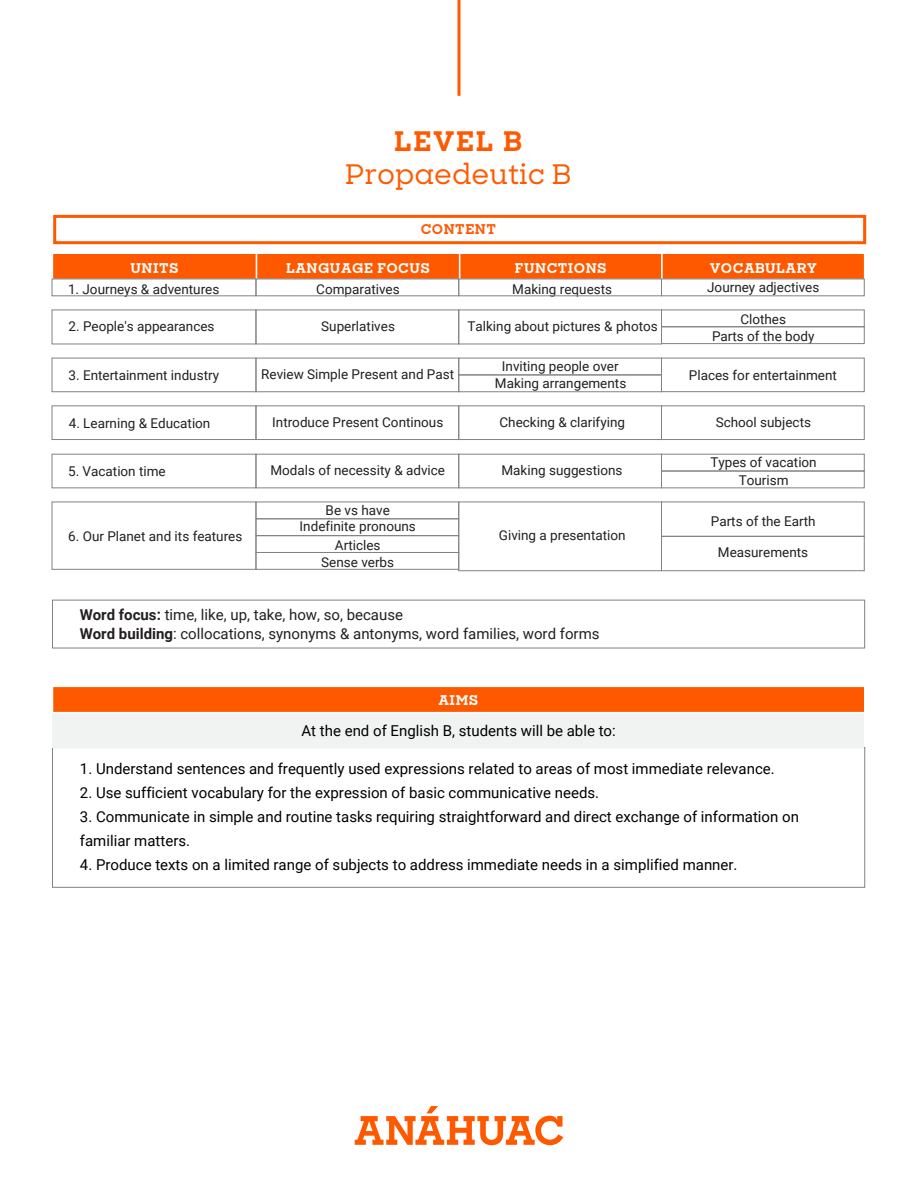
<style>
.page{position:relative;width:918px;height:1188px;background:#fff}
.page>*{position:absolute;margin:0;border:0;box-sizing:border-box;transform-origin:0 0}
.t1{font:500 27px "Sharp Slab";color:#ff5900}
.t2{font:700 27px "Sharp Slab";letter-spacing:.06em;color:#ff5900}
.t3{font:15px/24px "Roboto";color:#000}
.t4{font:15px/19.5px "Roboto";color:#231f20}
.t5{font:13.5px/18px "Roboto";color:#231f20;text-align:center}
.t6{font:700 13.5px "Sharp Slab";letter-spacing:.04em;color:#fff}
.t7{font:700 13.5px "Sharp Slab";letter-spacing:.04em;color:#ff5900}
.s1{font-weight:700}
</style>
<div class="page">
<svg style="left:355px;top:1106px;width:208px;height:39px"></svg>
<hr style="left:458px;top:0;width:2px;height:96px;background:#ff5900">
<div style="left:52px;top:600px;width:813px;height:48px;border:1px solid #808285"></div>
<div style="left:52px;top:747px;width:813px;height:141px;border:1px solid #808285"></div>
<div style="left:256px;top:252px;width:204px;height:28px;background:#ff5900;border:2px solid #fff"></div>
<div style="left:52px;top:252px;width:205px;height:28px;background:#ff5900;border:2px solid #fff"></div>
<div style="left:459px;top:252px;width:204px;height:28px;background:#ff5900;border:2px solid #fff"></div>
<div style="left:53px;top:215px;width:813px;height:29px;border:3px solid #ff5900"></div>
<div style="left:661px;top:252px;width:204px;height:28px;background:#ff5900;border:2px solid #fff"></div>
<div style="left:53px;top:711px;width:811px;height:37px;background:#f1f2f2"></div>
<div style="left:52px;top:686px;width:813px;height:27px;background:#ff5900;border:2px solid #fff"></div>
<div style="left:256px;top:279px;width:203px;height:17px;border:1px solid #808285"></div>
<div style="left:52px;top:279px;width:204px;height:17px;border:1px solid #808285"></div>
<div style="left:459px;top:279px;width:203px;height:17px;border:1px solid #808285"></div>
<div style="left:661px;top:279px;width:203px;height:17px;border:1px solid #808285"></div>
<div style="left:256px;top:310px;width:203px;height:34px;border:1px solid #808285"></div>
<div style="left:52px;top:310px;width:204px;height:34px;border:1px solid #808285"></div>
<div style="left:459px;top:310px;width:203px;height:34px;border:1px solid #808285"></div>
<div style="left:661px;top:310px;width:203px;height:17px;border:1px solid #808285"></div>
<div style="left:661px;top:327px;width:203px;height:17px;border:1px solid #808285"></div>
<div style="left:256px;top:358px;width:203px;height:34px;border:1px solid #808285"></div>
<div style="left:52px;top:358px;width:204px;height:34px;border:1px solid #808285"></div>
<div style="left:459px;top:358px;width:203px;height:17px;border:1px solid #808285"></div>
<div style="left:661px;top:358px;width:203px;height:34px;border:1px solid #808285"></div>
<div style="left:459px;top:375px;width:203px;height:17px;border:1px solid #808285"></div>
<div style="left:256px;top:454px;width:203px;height:34px;border:1px solid #808285"></div>
<div style="left:52px;top:454px;width:204px;height:34px;border:1px solid #808285"></div>
<div style="left:459px;top:454px;width:203px;height:34px;border:1px solid #808285"></div>
<div style="left:661px;top:454px;width:203px;height:17px;border:1px solid #808285"></div>
<div style="left:661px;top:471px;width:203px;height:17px;border:1px solid #808285"></div>
<div style="left:256px;top:406px;width:203px;height:34px;border:1px solid #808285"></div>
<div style="left:52px;top:406px;width:204px;height:34px;border:1px solid #808285"></div>
<div style="left:459px;top:406px;width:203px;height:34px;border:1px solid #808285"></div>
<div style="left:661px;top:406px;width:203px;height:34px;border:1px solid #808285"></div>
<div style="left:256px;top:502px;width:203px;height:17px;border:1px solid #808285"></div>
<div style="left:52px;top:502px;width:204px;height:68px;border:1px solid #808285"></div>
<div style="left:459px;top:502px;width:203px;height:69px;border:1px solid #808285"></div>
<div style="left:661px;top:536px;width:203px;height:35px;border:1px solid #808285"></div>
<div style="left:256px;top:535px;width:203px;height:18px;border:1px solid #808285"></div>
<div style="left:256px;top:552px;width:203px;height:18px;border:1px solid #808285"></div>
<h1 class="t2" style="left:394px;top:122px;width:129px">LEVEL B</h1>
<h1 class="t1" style="left:345px;top:155px;width:228px">Propaedeutic B</h1>
<p class="t7" style="left:421px;top:220px;width:77px">CONTENT</p>
<p class="t6" style="left:130px;top:258px;width:50px">UNITS</p>
<p class="t6" style="left:286px;top:258px;width:145px">LANGUAGE FOCUS</p>
<p class="t6" style="left:515px;top:258px;width:93px">FUNCTIONS</p>
<p class="t6" style="left:710px;top:258px;width:109px">VOCABULARY</p>
<p class="t5" style="left:707px;top:277px;width:114px">Journey adjectives</p>
<p class="t5" style="left:512px;top:279px;width:101px">Making requests</p>
<p class="t5" style="left:68px;top:279px;width:153px">1. Journeys &amp; adventures</p>
<p class="t5" style="left:316px;top:279px;width:85px">Comparatives</p>
<p class="t5" style="left:69px;top:317px;width:148px">2. People's appearances</p>
<p class="t5" style="left:69px;top:366px;width:152px">3. Entertainment industry</p>
<p class="t5" style="left:69px;top:414px;width:143px">4. Learning &amp; Education</p>
<p class="t5" style="left:740px;top:309px;width:47px">Clothes</p>
<p class="t5" style="left:321px;top:317px;width:75px">Superlatives</p>
<p class="t5" style="left:467px;top:317px;width:192px">Talking about pictures &amp; photos</p>
<p class="t5" style="left:261px;top:364px;width:194px">Review Simple Present and Past</p>
<p class="t5" style="left:712px;top:327px;width:104px">Parts of the body</p>
<p class="t5" style="left:502px;top:357px;width:118px">Inviting people over</p>
<p class="t5" style="left:689px;top:366px;width:150px">Places for entertainment</p>
<p class="t5" style="left:495px;top:374px;width:133px">Making arrangements</p>
<p class="t5" style="left:272px;top:413px;width:173px">Introduce Present Continous</p>
<p class="t5" style="left:499px;top:413px;width:127px">Checking &amp; clarifying</p>
<p class="t5" style="left:716px;top:413px;width:97px">School subjects</p>
<p class="t5" style="left:68px;top:462px;width:99px">5. Vacation time</p>
<p class="t5" style="left:68px;top:526px;width:176px">6. Our Planet and its features</p>
<p class="t5" style="left:270px;top:461px;width:176px">Modals of necessity &amp; advice</p>
<p class="t5" style="left:501px;top:461px;width:123px">Making suggestions</p>
<p class="t5" style="left:710px;top:453px;width:108px">Types of vacation<br>Tourism</p>
<p class="t5" style="left:711px;top:512px;width:106px">Parts of the Earth</p>
<p class="t5" style="left:718px;top:542px;width:92px">Measurements</p>
<p class="t5" style="left:326px;top:501px;width:66px">Be vs have</p>
<p class="t5" style="left:300px;top:517px;width:118px">Indefinite pronouns<br>Articles</p>
<p class="t5" style="left:321px;top:552px;width:74px">Sense verbs</p>
<p class="t5" style="left:499px;top:525px;width:128px">Giving a presentation</p>
<p class="t4" style="left:80px;top:604px;width:521px"><span class="s1">Word focus:</span> time, like, up, take, how, so, because<br><span class="s1">Word building</span>: collocations, synonyms &amp; antonyms, word families, word forms</p>
<p class="t6" style="left:438px;top:690px;width:41px">AIMS</p>
<p class="t3" style="left:301px;top:718px;width:316px">At the end of English B, students will be able to:</p>
<p class="t3" style="left:80px;top:756px;width:696px">1. Understand sentences and frequently used expressions related to areas of most immediate relevance.</p>
<p class="t3" style="left:80px;top:780px;width:521px">2. Use sufficient vocabulary for the expression of basic communicative needs.</p>
<p class="t3" style="left:80px;top:804px;width:721px">3. Communicate in simple and routine tasks requiring straightforward and direct exchange of information on familiar matters.</p>
<p class="t3" style="left:80px;top:852px;width:659px">4. Produce texts on a limited range of subjects to address immediate needs in a simplified manner.</p>
</div>
